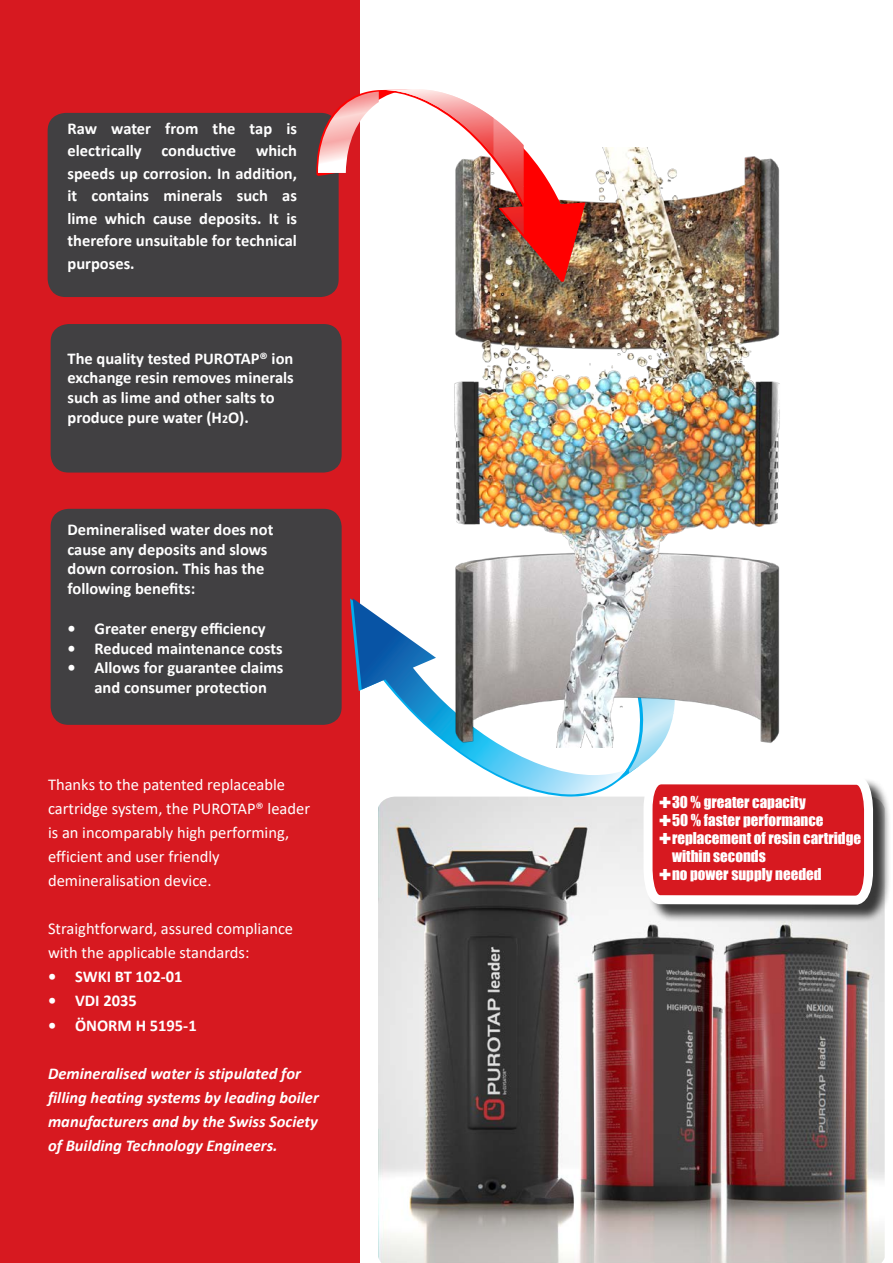
<style>
.page{position:relative;width:893px;height:1263px;background:#fff}
.page>*{position:absolute;margin:0;border:0;box-sizing:border-box;transform-origin:0 0}
.t1{font:700 16.5px/19.8px "Calibri";color:#fff}
.t2{font:16.5px/24px "Calibri";color:#fff}
.t3{font:italic 700 16.5px/24px "Calibri";color:#fff}
.t4{font:15px/18px "Impact";color:#fff}
.s1{font-size:12px}
</style>
<div class="page">
<div style="left:0;top:0;width:359px;height:1263px;background:#d71920"></div>
<div style="left:48px;top:113px;width:291px;height:184px;background:#414042;border-radius:18px"></div>
<div style="left:51px;top:324px;width:291px;height:149px;background:#414042;border-radius:18px"></div>
<div style="left:51px;top:509px;width:291px;height:216px;background:#414042;border-radius:18px"></div>
<img style="left:378px;top:797px;width:507px;height:466px">
<svg style="left:350px;top:599px;width:263px;height:198px"></svg>
<svg style="left:353px;top:598px;width:260px;height:196px"></svg>
<img style="left:444px;top:147px;width:336px;height:601px">
<svg style="left:316px;top:89px;width:269px;height:193px"></svg>
<div style="left:646px;top:778px;width:245px;height:145px;background:#000;opacity:.75"></div>
<svg style="left:613px;top:646px;width:264px;height:263px"></svg>
<p class="t1" style="left:68px;top:117px;width:231px;line-height:22.5px;text-align:justify">Raw water from the tap is electrically conductive which speeds up corrosion. In addition, it contains minerals such as lime which cause deposits. It is therefore unsuitable for technical purposes.</p>
<p class="t1" style="left:68px;top:348px;width:228px">The quality tested PUROTAP® ion exchange resin removes minerals such as lime and other salts to produce pure water (H<span class="s1">2</span>O).</p>
<p class="t1" style="left:67px;top:519px;width:207px">Demineralised water does not cause any deposits and slows down corrosion. This has the following benefits:</p>
<p class="t1" style="left:67px;top:618px;width:200px">• Greater energy efficiency</p>
<p class="t1" style="left:68px;top:638px;width:217px">• Reduced maintenance costs</p>
<p class="t1" style="left:94px;top:658px;width:191px;text-indent:-27px">• Allows for guarantee claims and consumer protection</p>
<p class="t2" style="left:48px;top:772px;width:264px">Thanks to the patented replaceable cartridge system, the PUROTAP® leader is an incomparably high performing, efficient and user friendly demineralisation device.</p>
<p class="t2" style="left:48px;top:916px;width:247px">Straightforward, assured compliance with the applicable standards:</p>
<p class="t1" style="left:48px;top:967px;width:136px">• SWKI BT 102-01</p>
<p class="t1" style="left:48px;top:991px;width:90px">• VDI 2035</p>
<p class="t1" style="left:48px;top:1015px;width:150px">• ÖNORM H 5195-1</p>
<p class="t3" style="left:48px;top:1060px;width:272px">Demineralised water is stipulated for filling heating systems by leading boiler manufacturers and by the Swiss Society of Building Technology Engineers.</p>
<p class="t4" style="left:672px;top:793px;width:191px">30 % greater capacity<br>50 % faster performance replacement of resin cartridge within seconds<br>no power supply needed</p>
</div>
